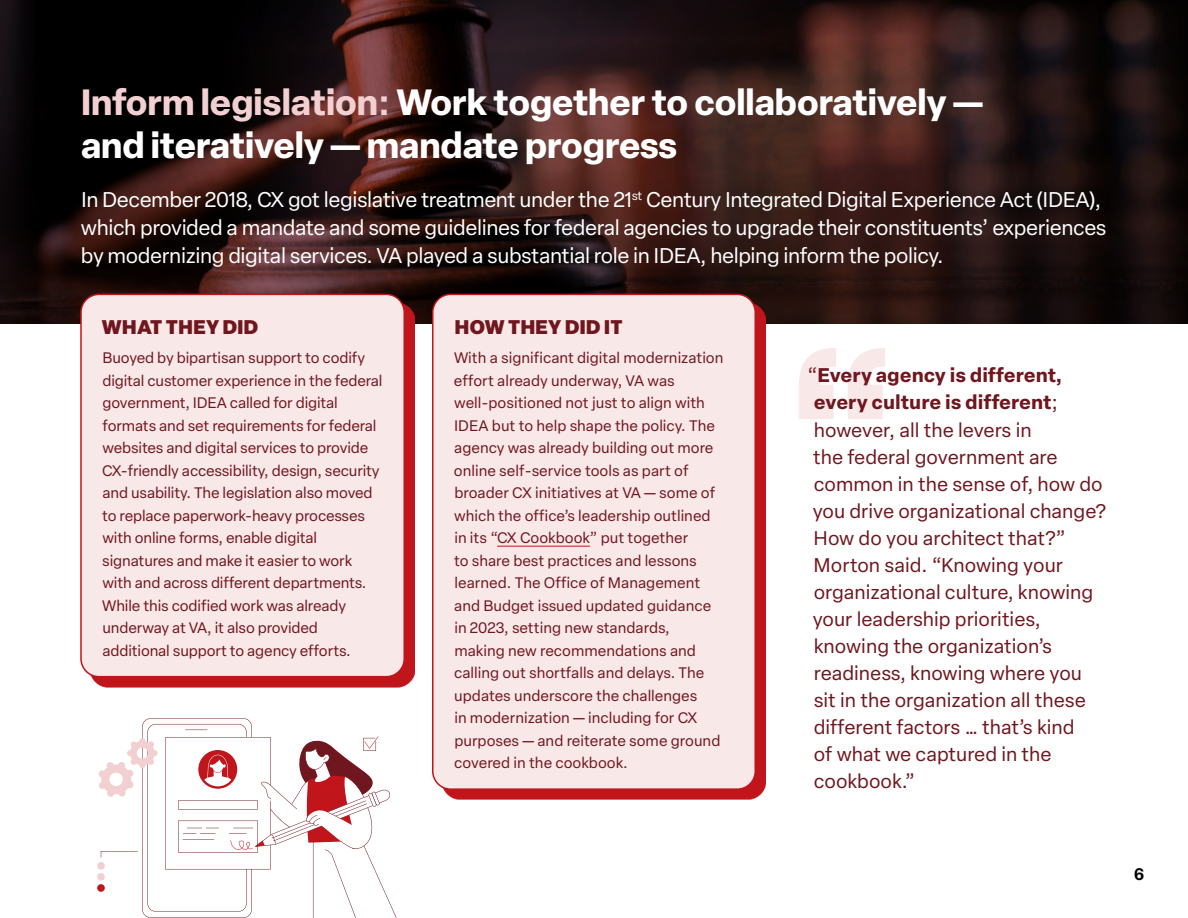
<style>
.page{position:relative;width:1188px;height:918px;background:#fff}
.page>*{position:absolute;margin:0;border:0;box-sizing:border-box;transform-origin:0 0}
.t1{font:900 204.75px "Elza";color:#f9e8e8}
.t2{font:700 36px/43.2px "Elza";color:#fff}
.t3{font:21px/28.2px "Elza Text";letter-spacing:-.02em;color:#fff}
.t4{font:19.5px/27px "Elza Text";color:#70161e}
.t5{font:900 19.5px "Elza";letter-spacing:.02em;color:#70161e}
.t6{font:600 16.5px "Elza";color:#000}
.t7{font:15px/22.5px "Elza Text";letter-spacing:-.01em;color:#70161e}
.s1{color:#f2d0d1}
.s2{font-weight:700}
</style>
<div class="page">
<svg style="left:0;top:0;width:1188px;height:324px;background:#281413"></svg>
<div style="left:90px;top:303px;width:325px;height:384px;background:#bf151b"></div>
<div style="left:81px;top:294px;width:323px;height:383px;background:#f9e8e8;border-radius:18px"></div>
<div style="left:80px;top:294px;width:325px;height:383px;border:2px solid #bf151b;border-radius:18px"></div>
<div style="left:441px;top:303px;width:325px;height:496px;background:#bf151b"></div>
<div style="left:433px;top:294px;width:322px;height:495px;background:#f9e8e8;border-radius:18px"></div>
<hr style="left:497px;top:546px;width:93px;height:1px;background:#bf151b">
<div style="left:432px;top:294px;width:324px;height:496px;border:2px solid #bf151b;border-radius:18px"></div>
<div style="left:97px;top:873px;width:8px;height:8px;background:#f6e1e2;border-radius:50%"></div>
<svg style="left:98px;top:718px;width:299px;height:200px"></svg>
<h2 class="t2" style="left:81px;top:80px;width:904px"><span class="s1">Inform legislation:</span> Work together to collaboratively — and iteratively — mandate progress</h2>
<p class="t3" style="left:81px;top:184px;width:1027px">In December 2018, CX got legislative treatment under the 21<sup>st</sup> Century Integrated Digital Experience Act (IDEA), which provided a mandate and some guidelines for federal agencies to upgrade their constituents’ experiences by modernizing digital services. VA played a substantial role in IDEA, helping inform the policy.</p>
<h3 class="t5" style="left:102px;top:313px;width:158px">WHAT THEY DID</h3>
<p class="t7" style="left:102px;top:346px;width:282px">Buoyed by bipartisan support to codify digital customer experience in the federal government, IDEA called for digital formats and set requirements for federal websites and digital services to provide CX-friendly accessibility, design, security and usability. The legislation also moved to replace paperwork-heavy processes with online forms, enable digital signatures and make it easier to work with and across different departments.<br>While this codified work was already underway at VA, it also provided additional support to agency efforts.</p>
<h3 class="t5" style="left:455px;top:313px;width:169px">HOW THEY DID IT</h3>
<p class="t7" style="left:454px;top:346px;width:271px">With a significant digital modernization effort already underway, VA was well-positioned not just to align with IDEA but to help shape the policy. The agency was already building out more online self-service tools as part of broader CX initiatives at VA — some of which the office’s leadership outlined in its “CX Cookbook” put together<br>to share best practices and lessons learned. The Office of Management and Budget issued updated guidance in 2023, setting new standards, making new recommendations and calling out shortfalls and delays. The updates underscore the challenges<br>in modernization — including for CX purposes — and reiterate some ground covered in the cookbook.</p>
<h1 class="t1" style="left:780px;top:278px;width:122px">“</h1>
<p class="t4" style="left:808px;top:361px;width:300px">“<span class="s2">Every agency is different, every culture is different</span>; however, all the levers in<br>the federal government are common in the sense of, how do you drive organizational change?<br>How do you architect that?”<br>Morton said. “Knowing your organizational culture, knowing your leadership priorities, knowing the organization’s readiness, knowing where you<br>sit in the organization all these different factors … that’s kind<br>of what we captured in the cookbook.”</p>
<p class="t6" style="left:1134px;top:862px;width:12px">6</p>
</div>
